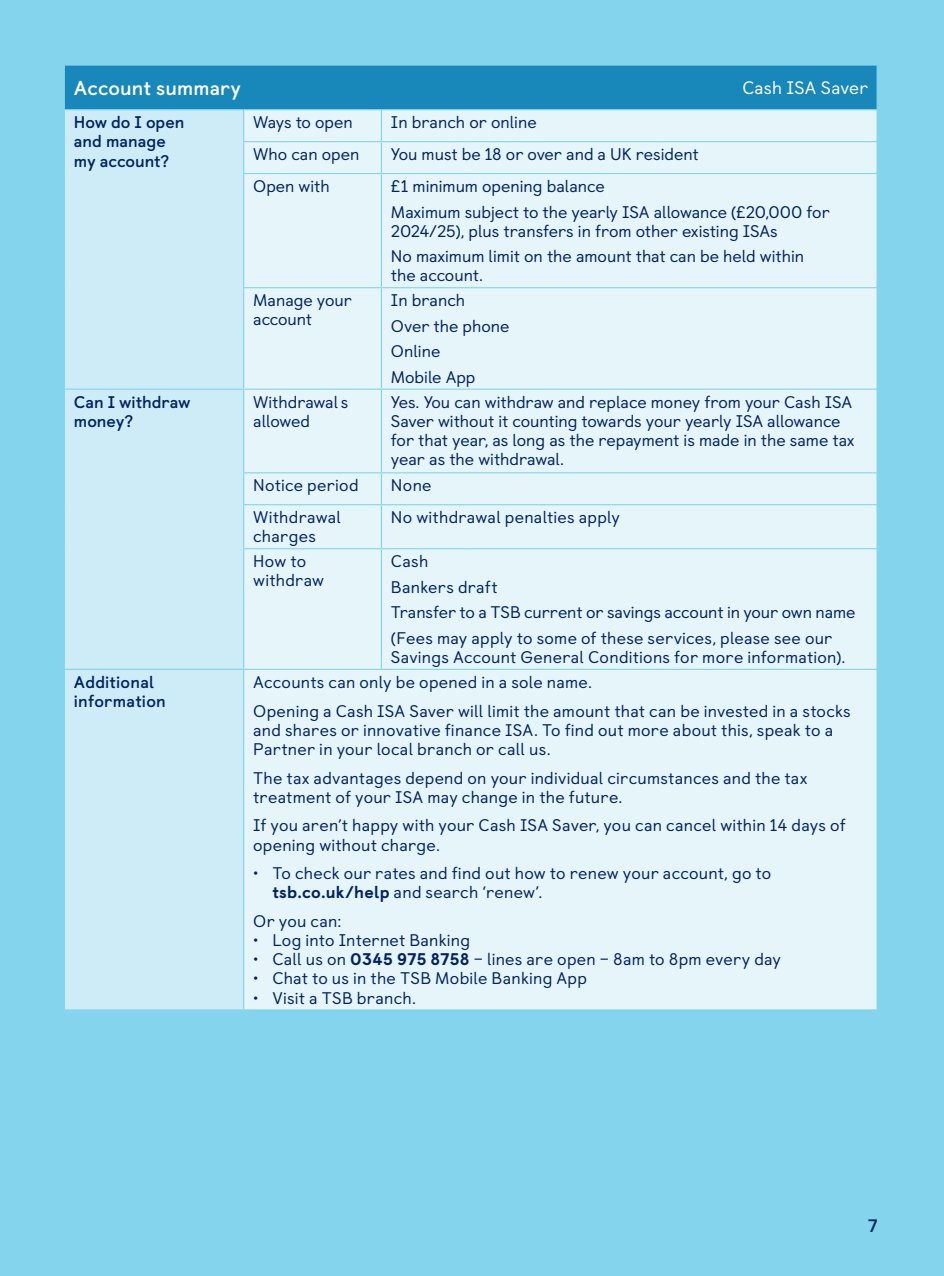
<style>
.page{position:relative;width:944px;height:1276px;background:#83d4ec}
.page>*{position:absolute;margin:0;border:0;box-sizing:border-box;transform-origin:0 0}
.Body_text{font:700 20.25px "TSB Castledown";letter-spacing:.005em;color:#fff}
.Body_text-2{font:18px "TSB Castledown";letter-spacing:.01em;color:#fff}
.t1{font:700 18px "TSB Castledown";color:#002361}
.Body_text-3{font:16.88px/19.1px "TSB Castledown";letter-spacing:.01em;color:#002361}
.Body_text-4{font:700 16.88px/19.1px "TSB Castledown";color:#002361}
.Body_text-5{font:16.88px "TSB Castledown";letter-spacing:-.015em;color:#002361}
.s1{font-weight:800}
</style>
<div class="page">
<div style="left:65px;top:66px;width:811px;height:43px;background:#1887b9"></div>
<div style="left:65px;top:110px;width:178px;height:899px;background:#cdecf7"></div>
<div style="left:244px;top:110px;width:632px;height:899px;background:#e6f5fa"></div>
<hr style="left:64px;top:388px;width:180px;height:2px;background:#83d4ec">
<hr style="left:64px;top:669px;width:180px;height:1px;background:#83d4ec">
<hr style="left:381px;top:110px;width:1px;height:31px;background:#83d4ec">
<hr style="left:243px;top:141px;width:138px;height:1px;background:#83d4ec">
<hr style="left:381px;top:141px;width:90px;height:1px;background:#83d4ec">
<hr style="left:381px;top:142px;width:1px;height:31px;background:#83d4ec">
<hr style="left:471px;top:141px;width:407px;height:1px;background:#83d4ec">
<hr style="left:243px;top:173px;width:138px;height:1px;background:#83d4ec">
<hr style="left:381px;top:173px;width:90px;height:1px;background:#83d4ec">
<hr style="left:381px;top:174px;width:1px;height:113px;background:#83d4ec">
<hr style="left:471px;top:173px;width:407px;height:1px;background:#83d4ec">
<hr style="left:243px;top:287px;width:138px;height:1px;background:#83d4ec">
<hr style="left:381px;top:287px;width:90px;height:1px;background:#83d4ec">
<hr style="left:381px;top:288px;width:1px;height:100px;background:#83d4ec">
<hr style="left:471px;top:287px;width:407px;height:1px;background:#83d4ec">
<hr style="left:244px;top:388px;width:137px;height:2px;background:#83d4ec">
<hr style="left:381px;top:388px;width:90px;height:2px;background:#83d4ec">
<hr style="left:381px;top:390px;width:1px;height:82px;background:#83d4ec">
<hr style="left:471px;top:388px;width:407px;height:2px;background:#83d4ec">
<hr style="left:243px;top:472px;width:138px;height:1px;background:#83d4ec">
<hr style="left:381px;top:472px;width:90px;height:1px;background:#83d4ec">
<hr style="left:381px;top:473px;width:1px;height:31px;background:#83d4ec">
<hr style="left:471px;top:472px;width:407px;height:1px;background:#83d4ec">
<hr style="left:243px;top:504px;width:138px;height:1px;background:#83d4ec">
<hr style="left:381px;top:504px;width:90px;height:1px;background:#83d4ec">
<hr style="left:381px;top:505px;width:1px;height:43px;background:#83d4ec">
<hr style="left:471px;top:504px;width:407px;height:1px;background:#83d4ec">
<hr style="left:243px;top:548px;width:138px;height:1px;background:#83d4ec">
<hr style="left:381px;top:548px;width:90px;height:1px;background:#83d4ec">
<hr style="left:381px;top:549px;width:1px;height:120px;background:#83d4ec">
<hr style="left:471px;top:548px;width:407px;height:1px;background:#83d4ec">
<hr style="left:244px;top:669px;width:137px;height:1px;background:#83d4ec">
<hr style="left:381px;top:669px;width:90px;height:1px;background:#83d4ec">
<hr style="left:471px;top:669px;width:407px;height:1px;background:#83d4ec">
<p class="Body_text" style="left:74px;top:75px;width:169px">Account summary</p>
<p class="Body_text-2" style="left:742px;top:77px;width:127px">Cash ISA Saver</p>
<p class="Body_text-4" style="left:74px;top:113px;width:112px">How do I open and manage my account?</p>
<p class="Body_text-5" style="left:253px;top:112px;width:101px">Ways to open</p>
<p class="Body_text-3" style="left:391px;top:113px;width:147px">In branch or online</p>
<p class="Body_text-3" style="left:253px;top:145px;width:108px">Who can open</p>
<p class="Body_text-3" style="left:391px;top:145px;width:309px">You must be 18 or over and a UK resident</p>
<p class="Body_text-3" style="left:253px;top:177px;width:78px">Open with</p>
<p class="Body_text-3" style="left:391px;top:177px;width:215px">£1 minimum opening balance</p>
<p class="Body_text-3" style="left:391px;top:202px;width:440px">Maximum subject to the yearly ISA allowance (£20,000 for<br>2024/25), plus transfers in from other existing ISAs</p>
<p class="Body_text-3" style="left:391px;top:247px;width:415px">No maximum limit on the amount that can be held within the account.</p>
<p class="Body_text-3" style="left:253px;top:291px;width:100px">Manage your account</p>
<p class="Body_text-3" style="left:391px;top:291px;width:76px">In branch</p>
<p class="Body_text-3" style="left:391px;top:316px;width:120px">Over the phone</p>
<p class="Body_text-3" style="left:391px;top:342px;width:51px">Online</p>
<p class="Body_text-3" style="left:391px;top:367px;width:86px">Mobile App</p>
<p class="Body_text-4" style="left:74px;top:392px;width:118px">Can I withdraw money?</p>
<p class="Body_text-3" style="left:253px;top:392px;width:97px">Withdrawal s allowed</p>
<p class="Body_text-3" style="left:391px;top:392px;width:465px">Yes. You can withdraw and replace money from your Cash ISA Saver without it counting towards your yearly ISA allowance for that year, as long as the repayment is made in the same tax year as the withdrawal.</p>
<p class="Body_text-3" style="left:253px;top:476px;width:107px">Notice period</p>
<p class="Body_text-3" style="left:391px;top:476px;width:42px">None</p>
<p class="Body_text-3" style="left:253px;top:508px;width:89px">Withdrawal charges</p>
<p class="Body_text-3" style="left:391px;top:508px;width:231px">No withdrawal penalties apply</p>
<p class="Body_text-3" style="left:253px;top:552px;width:72px">How to withdraw</p>
<p class="Body_text-3" style="left:391px;top:552px;width:39px">Cash</p>
<p class="Body_text-3" style="left:391px;top:577px;width:108px">Bankers draft</p>
<p class="Body_text-3" style="left:391px;top:603px;width:466px">Transfer to a TSB current or savings account in your own name</p>
<p class="Body_text-3" style="left:391px;top:628px;width:456px">(Fees may apply to some of these services, please see our<br>Savings Account General Conditions for more information).</p>
<p class="Body_text-4" style="left:74px;top:672px;width:93px">Additional information</p>
<p class="Body_text-3" style="left:253px;top:672px;width:340px">Accounts can only be opened in a sole name.</p>
<p class="Body_text-3" style="left:253px;top:701px;width:599px">Opening a Cash ISA Saver will limit the amount that can be invested in a stocks and shares or innovative finance ISA. To find out more about this, speak to a<br>Partner in your local branch or call us.</p>
<p class="Body_text-3" style="left:253px;top:768px;width:556px">The tax advantages depend on your individual circumstances and the tax treatment of your ISA may change in the future.</p>
<p class="Body_text-3" style="left:253px;top:816px;width:594px">If you aren’t happy with your Cash ISA Saver, you can cancel within 14 days of opening without charge.</p>
<p class="Body_text-3" style="left:272px;top:864px;width:500px;text-indent:-19px">• To check our rates and find out how to renew your account, go to <span class="s1">tsb.co.uk/help</span> and search ‘renew’.</p>
<p class="Body_text-3" style="left:253px;top:911px;width:90px">Or you can:</p>
<p class="Body_text-3" style="left:253px;top:931px;width:219px">• Log into Internet Banking</p>
<p class="Body_text-3" style="left:253px;top:950px;width:529px">• Call us on <span class="s1">0345 975 8758</span> – lines are open – 8am to 8pm every day</p>
<p class="Body_text-3" style="left:253px;top:969px;width:335px">• Chat to us in the TSB Mobile Banking App</p>
<p class="Body_text-3" style="left:253px;top:988px;width:164px">• Visit a TSB branch.</p>
<p class="t1" style="left:868px;top:1214px;width:12px">7</p>
</div>
